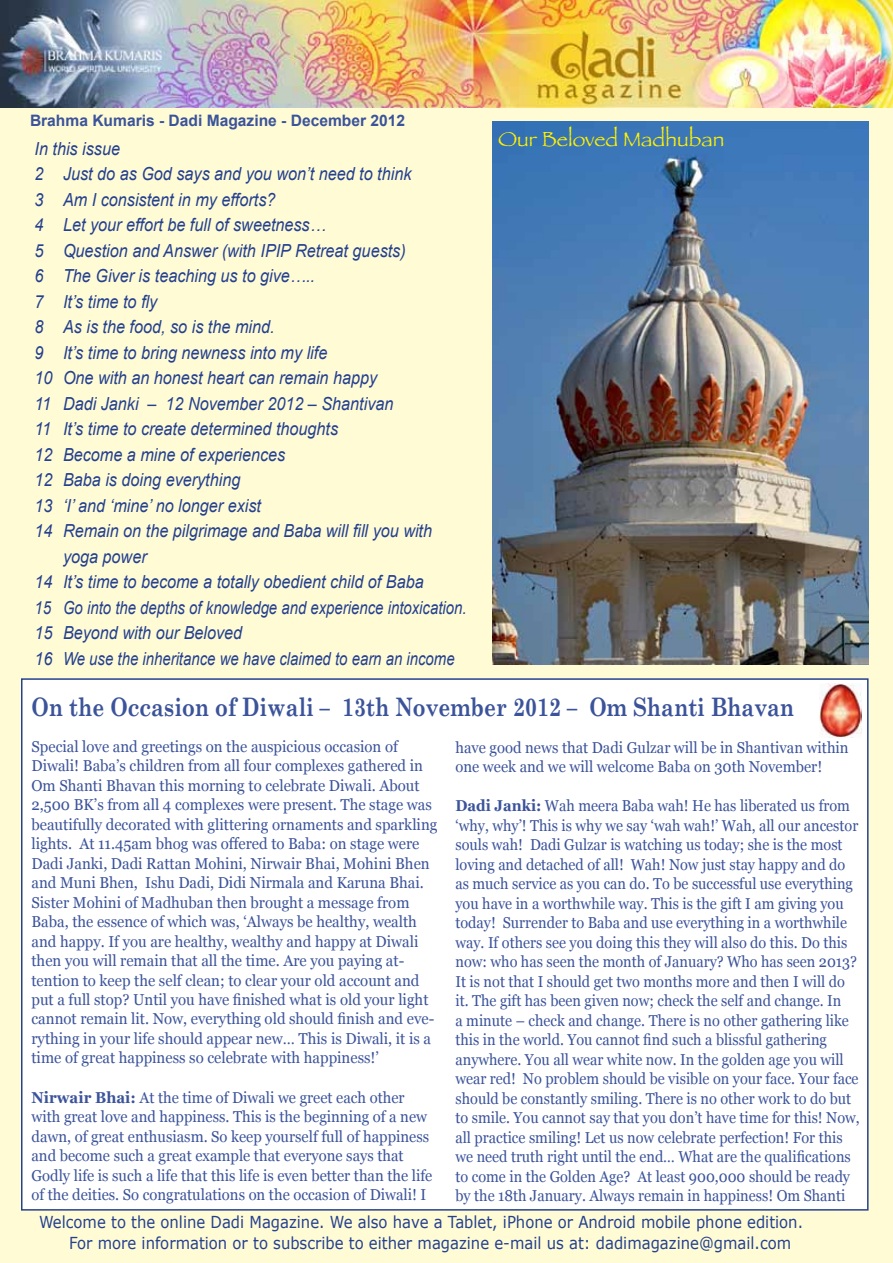
<style>
.page{position:relative;width:893px;height:1263px;background:#fff}
.page>*{position:absolute;margin:0;border:0;box-sizing:border-box;transform-origin:0 0}
.t1{font:700 25.5px "Century Schoolbook";color:#3b539a;scale:.82 1}
.t2{font:21px "Papyrus";color:#fff200}
.t3{font:italic 18px "Arial";color:#25408f;scale:.9 1}
.t4{font:italic 18px "Arial";color:#25408f;scale:.83 1}
.t5{font:16.5px/21px "Verdana";color:#25408f;scale:.9 1}
.t6{font:15.75px/19.5px "Georgia";color:#3b539a;scale:.92 1}
.t7{font:15.75px/19.5px "Georgia";color:#3b539a;scale:.95 1}
.t8{font:15.75px/19.5px "Georgia";color:#3b539a;scale:.94 1}
.t9{font:700 15.75px "Arial";color:#3b539a}
.s1{font-weight:700}
</style>
<div class="page">
<div style="left:0;top:99px;width:893px;height:1164px;background:#fffcd5"></div>
<img style="left:1px;top:0;width:892px;height:107px">
<div style="left:22px;top:679px;width:846px;height:531px;background:#fff"></div>
<img style="left:820px;top:683px;width:42px;height:54px">
<img style="left:492px;top:122px;width:376px;height:543px">
<p class="t9" style="left:30px;top:110px;width:377px">Brahma Kumaris - Dadi Magazine - December 2012</p>
<p class="t3" style="left:34px;top:137px;width:97px">In this issue</p>
<p class="t3" style="left:34px;top:162px;width:420px">2 Just do as God says and you won’t need to think</p>
<p class="t3" style="left:34px;top:188px;width:269px">3 Am I consistent in my efforts?</p>
<p class="t3" style="left:34px;top:213px;width:325px">4 Let your effort be full of sweetness…</p>
<p class="t3" style="left:34px;top:239px;width:414px">5 Question and Answer (with IPIP Retreat guests)</p>
<p class="t3" style="left:34px;top:264px;width:313px">6 The Giver is teaching us to give…..</p>
<p class="t3" style="left:34px;top:290px;width:138px">7 It’s time to fly</p>
<p class="t3" style="left:34px;top:315px;width:268px">8 As is the food, so is the mind.</p>
<p class="t3" style="left:34px;top:341px;width:327px">9 It’s time to bring newness into my life</p>
<p class="t3" style="left:34px;top:366px;width:382px">10 One with an honest heart can remain happy</p>
<p class="t3" style="left:34px;top:392px;width:400px">11 Dadi Janki – 12 November 2012 – Shantivan</p>
<p class="t3" style="left:34px;top:417px;width:339px">11 It’s time to create determined thoughts</p>
<p class="t3" style="left:34px;top:443px;width:280px">12 Become a mine of experiences</p>
<p class="t3" style="left:34px;top:468px;width:230px">12 Baba is doing everything</p>
<p class="t3" style="left:34px;top:494px;width:253px">13 ‘I’ and ‘mine’ no longer exist</p>
<p class="t3" style="left:34px;top:519px;width:443px">14 Remain on the pilgrimage and Baba will fill you with</p>
<p class="t3" style="left:63px;top:545px;width:95px">yoga power</p>
<p class="t3" style="left:34px;top:570px;width:434px">14 It’s time to become a totally obedient child of Baba</p>
<p class="t4" style="left:34px;top:596px;width:522px">15 Go into the depths of knowledge and experience intoxication.</p>
<p class="t3" style="left:34px;top:621px;width:232px">15 Beyond with our Beloved</p>
<p class="t3" style="left:34px;top:647px;width:468px">16 We use the inheritance we have claimed to earn an income</p>
<h2 class="t2" style="left:498px;top:127px;width:228px">Our Beloved Madhuban</h2>
<h1 class="t1" style="left:32px;top:691px;width:932px">On the Occasion of Diwali – 13th November 2012 – Om Shanti Bhavan</h1>
<p class="t8" style="left:455px;top:737px;width:420px">have good news that Dadi Gulzar will be in Shantivan within one week and we will welcome Baba on 30th November!</p>
<p class="t6" style="left:455px;top:796px;width:441px"><span class="s1">Dadi Janki:</span> Wah meera Baba wah! He has liberated us from ‘why, why’! This is why we say ‘wah wah!’ Wah, all our ancestor souls wah! Dadi Gulzar is watching us today; she is the most loving and detached of all! Wah! Now just stay happy and do as much service as you can do. To be successful use everything you have in a worthwhile way. This is the gift I am giving you today! Surrender to Baba and use everything in a worthwhile way. If others see you doing this they will also do this. Do this now: who has seen the month of January? Who has seen 2013?<br>It is not that I should get two months more and then I will do it. The gift has been given now; check the self and change. In<br>a minute – check and change. There is no other gathering like this in the world. You cannot find such a blissful gathering anywhere. You all wear white now. In the golden age you will wear red! No problem should be visible on your face. Your face should be constantly smiling. There is no other work to do but to smile. You cannot say that you don’t have time for this! Now, all practice smiling! Let us now celebrate perfection! For this we need truth right until the end… What are the qualifications to come in the Golden Age? At least 900,000 should be ready by the 18th January. Always remain in happiness! Om Shanti</p>
<p class="t7" style="left:32px;top:736px;width:429px">Special love and greetings on the auspicious occasion of Diwali! Baba’s children from all four complexes gathered in Om Shanti Bhavan this morning to celebrate Diwali. About 2,500 BK’s from all 4 complexes were present. The stage was beautifully decorated with glittering ornaments and sparkling lights. At 11.45am bhog was offered to Baba: on stage were Dadi Janki, Dadi Rattan Mohini, Nirwair Bhai, Mohini Bhen and Muni Bhen, Ishu Dadi, Didi Nirmala and Karuna Bhai.<br>Sister Mohini of Madhuban then brought a message from Baba, the essence of which was, ‘Always be healthy, wealth and happy. If you are healthy, wealthy and happy at Diwali then you will remain that all the time. Are you paying at&shy;tention to keep the self clean; to clear your old account and put a full stop? Until you have finished what is old your light cannot remain lit. Now, everything old should finish and eve&shy;rything in your life should appear new… This is Diwali, it is a time of great happiness so celebrate with happiness!’</p>
<p class="t8" style="left:32px;top:1087px;width:428px"><span class="s1">Nirwair Bhai:</span> At the time of Diwali we greet each other with great love and happiness. This is the beginning of a new dawn, of great enthusiasm. So keep yourself full of happiness and become such a great example that everyone says that Godly life is such a life that this life is even better than the life of the deities. So congratulations on the occasion of Diwali! I</p>
<p class="t5" style="left:69px;top:1212px;width:817px;text-indent:-30px">Welcome to the online Dadi Magazine. We also have a Tablet, iPhone or Android mobile phone edition.<br>For more information or to subscribe to either magazine e-mail us at: dadimagazine@gmail.com</p>
</div>
